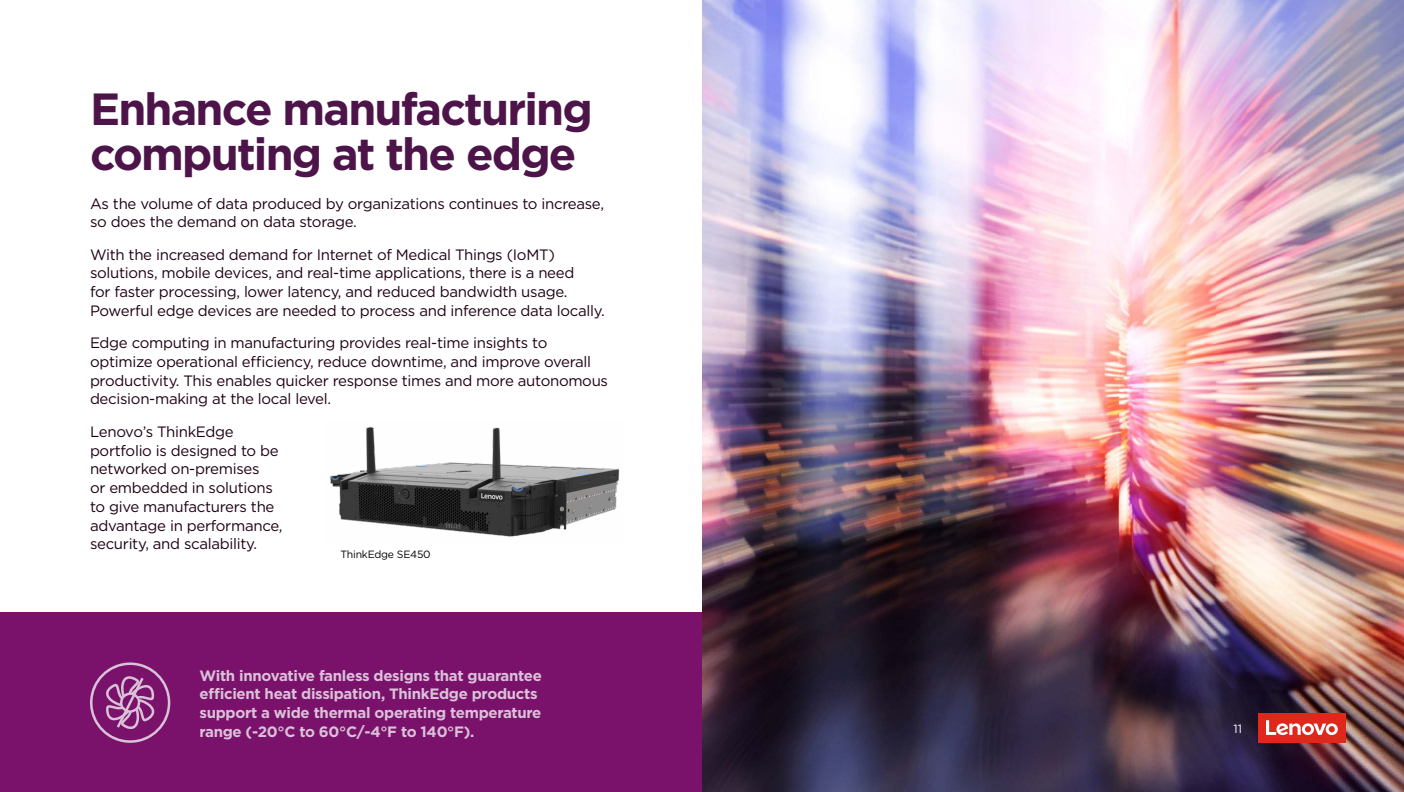
<style>
.page{position:relative;width:1404px;height:792px;background:#fff}
.page>*{position:absolute;margin:0;border:0;box-sizing:border-box;transform-origin:0 0}
.t1{font:700 45px/45px "Gotham";letter-spacing:-.04em;color:#4d144a}
.t2{font:15px/18.8px "Gotham";letter-spacing:-.02em;color:#1e0013}
.t3{font:700 15px/18.8px "Gotham";letter-spacing:-.02em;color:#d9c1d8}
.t4{font:12px "Gotham";color:#fff}
.t5{font:10.5px "Gotham";letter-spacing:-.02em;color:#000}
</style>
<div class="page">
<div style="left:0;top:612px;width:702px;height:180px;background:#7a126b"></div>
<img style="left:702px;top:0;width:702px;height:792px">
<svg style="left:90px;top:662px;width:80px;height:81px"></svg>
<img style="left:330px;top:426px;width:290px;height:111px">
<div style="left:1258px;top:713px;width:88px;height:30px;background:#df271c"></div>
<svg style="left:1266px;top:720px;width:72px;height:15px"></svg>
<h1 class="t1" style="left:90px;top:86px;width:504px">Enhance manufacturing computing at the edge</h1>
<p class="t2" style="left:90px;top:194px;width:516px">As the volume of data produced by organizations continues to increase, so does the demand on data storage.</p>
<p class="t2" style="left:90px;top:245px;width:516px">With the increased demand for Internet of Medical Things (IoMT) solutions, mobile devices, and real-time applications, there is a need<br>for faster processing, lower latency, and reduced bandwidth usage.<br>Powerful edge devices are needed to process and inference data locally.</p>
<p class="t2" style="left:90px;top:333px;width:520px">Edge computing in manufacturing provides real-time insights to optimize operational efficiency, reduce downtime, and improve overall productivity. This enables quicker response times and more autonomous decision-making at the local level.</p>
<p class="t2" style="left:90px;top:422px;width:194px">Lenovo’s ThinkEdge portfolio is designed to be networked on-premises<br>or embedded in solutions to give manufacturers the advantage in performance, security, and scalability.</p>
<p class="t5" style="left:340px;top:547px;width:92px">ThinkEdge SE450</p>
<p class="t3" style="left:200px;top:665px;width:344px">With innovative fanless designs that guarantee efficient heat dissipation, ThinkEdge products support a wide thermal operating temperature range (-20°C to 60°C/-4°F to 140°F).</p>
<p class="t4" style="left:1234px;top:721px;width:10px">11</p>
</div>
